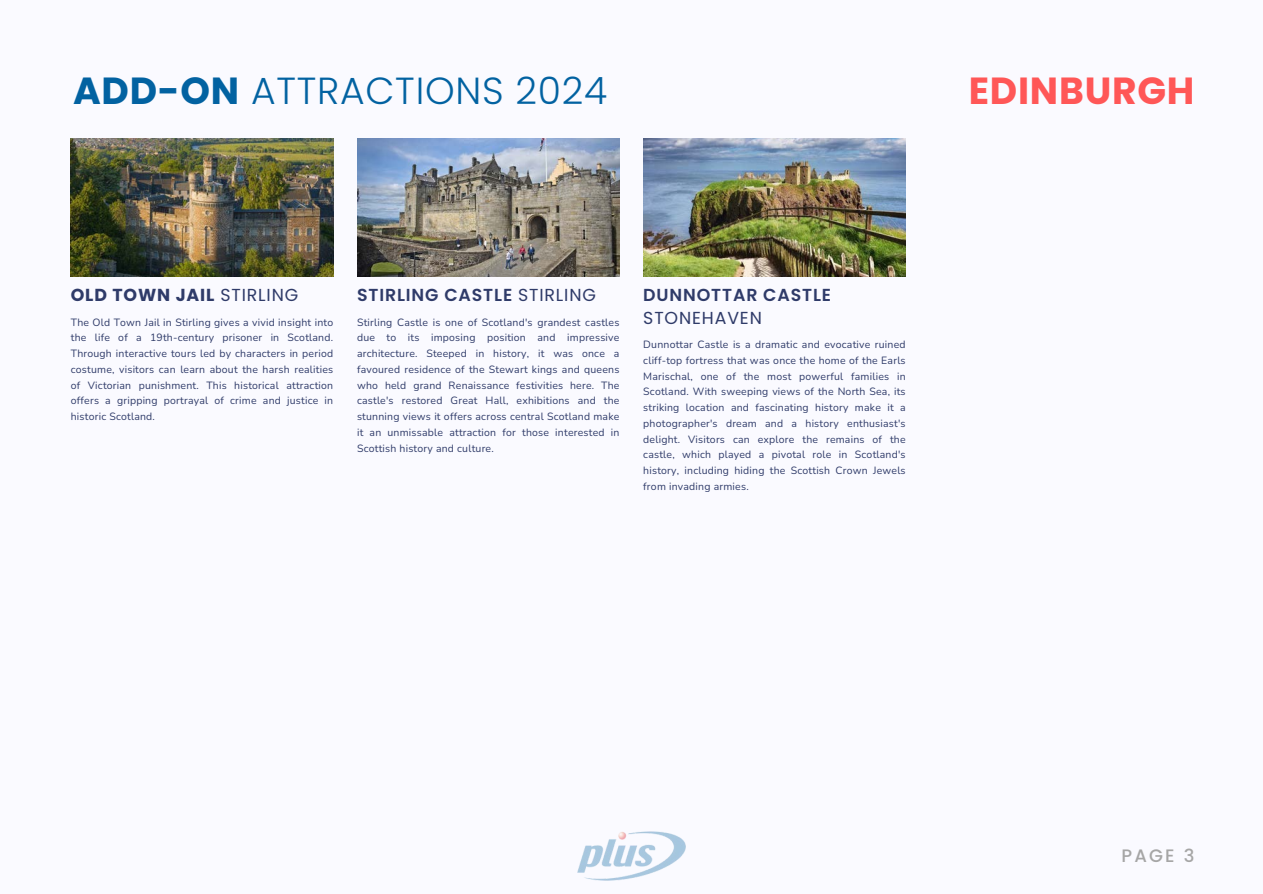
<style>
.page{position:relative;width:1263px;height:894px;background:#fff}
.page>*{position:absolute;margin:0;border:0;box-sizing:border-box;transform-origin:0 0}
.t1{font:300 37.65px "Poppins";letter-spacing:.02em;color:#0262a1}
.t2{font:700 37.65px "Poppins";letter-spacing:.02em;color:#ff5757}
.t3{font:500 18px "Poppins";color:#a6a6a6}
.t4{font:600 17.4px/22.5px "Poppins";letter-spacing:.05em;color:#2f3b69}
.t5{font:700 17.4px "Poppins";letter-spacing:.05em;color:#2f3b69}
.t6{font:10.5px/15.8px "Nunito";letter-spacing:.02em;color:#2f3b69;text-align:justify}
.s1{font-weight:700}
.s2{font-weight:400}
</style>
<div class="page">
<div style="left:0;top:0;width:1263px;height:893px;background:#fafaff"></div>
<img style="left:577px;top:831px;width:108px;height:50px">
<img style="left:71px;top:138px;width:262px;height:139px">
<img style="left:643px;top:138px;width:263px;height:139px">
<img style="left:357px;top:138px;width:263px;height:139px">
<p class="t1" style="left:73px;top:64px;width:536px"><span class="s1">ADD-ON</span> ATTRACTIONS 2024</p>
<p class="t2" style="left:969px;top:64px;width:227px">EDINBURGH</p>
<p class="t5" style="left:71px;top:283px;width:229px">OLD TOWN JAIL <span class="s2">STIRLING</span></p>
<p class="t6" style="left:71px;top:314px;width:264px">The Old Town Jail in Stirling gives a vivid insight into the life of a 19th-century prisoner in Scotland.<br>Through interactive tours led by characters in period costume, visitors can learn about the harsh realities of Victorian punishment. This historical attraction offers a gripping portrayal of crime and justice in historic Scotland.</p>
<p class="t4" style="left:357px;top:284px;width:240px">STIRLING CASTLE <span class="s2">STIRLING</span></p>
<p class="t6" style="left:357px;top:314px;width:264px">Stirling Castle is one of Scotland's grandest castles due to its imposing position and impressive architecture. Steeped in history, it was once a favoured residence of the Stewart kings and queens who held grand Renaissance festivities here. The castle's restored Great Hall, exhibitions and the stunning views it offers across central Scotland make it an unmissable attraction for those interested in Scottish history and culture.</p>
<p class="t4" style="left:643px;top:284px;width:189px">DUNNOTTAR CASTLE<br><span class="s2">STONEHAVEN</span></p>
<p class="t6" style="left:643px;top:336px;width:264px">Dunnottar Castle is a dramatic and evocative ruined cliff-top fortress that was once the home of the Earls Marischal, one of the most powerful families in Scotland. With sweeping views of the North Sea, its striking location and fascinating history make it a photographer's dream and a history enthusiast's delight. Visitors can explore the remains of the castle, which played a pivotal role in Scotland's history, including hiding the Scottish Crown Jewels from invading armies.</p>
<p class="t3" style="left:1122px;top:843px;width:74px">PAGE 3</p>
</div>
